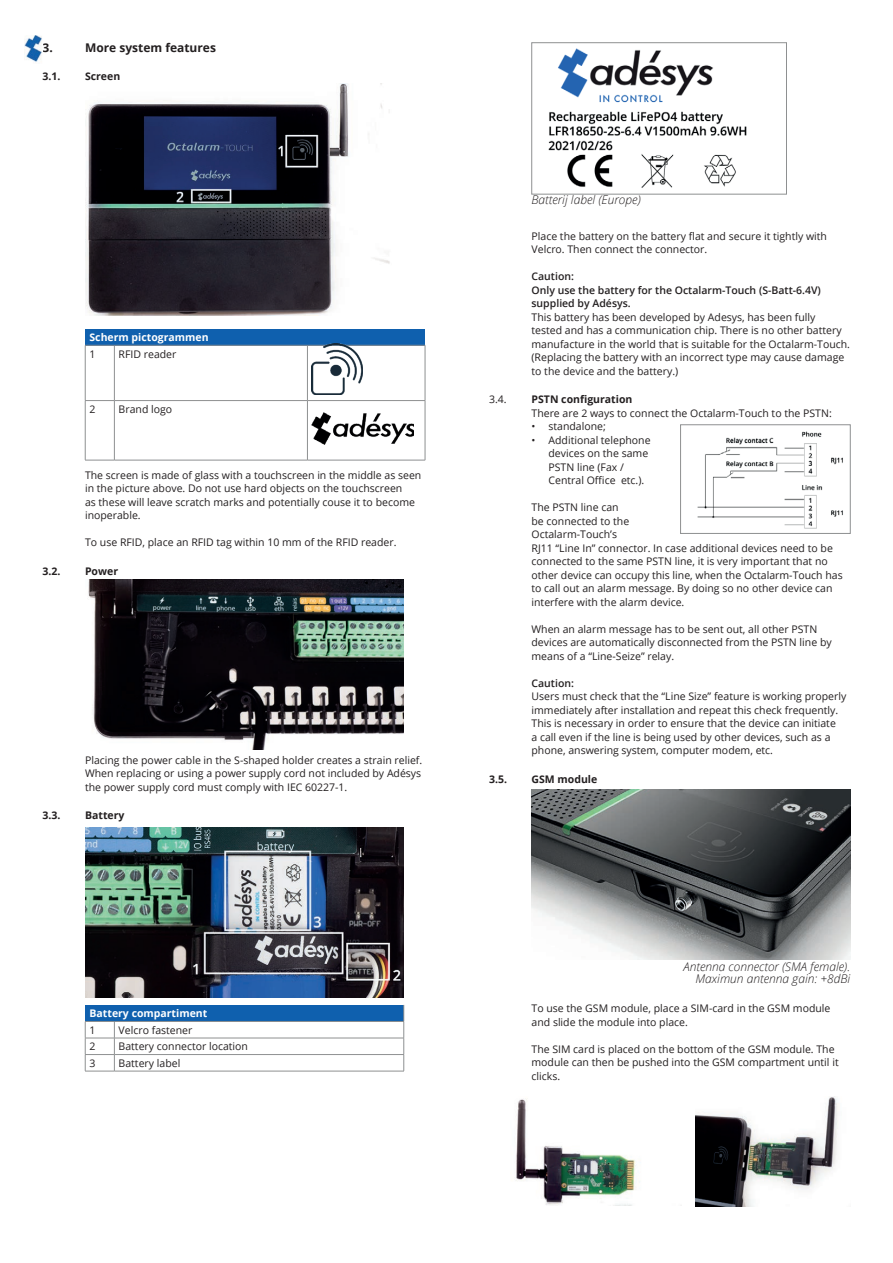
<style>
.page{position:relative;width:893px;height:1263px;background:#fff}
.page>*{position:absolute;margin:0;border:0;box-sizing:border-box;transform-origin:0 0}
.t1{font:italic 300 12px/12px "Open Sans";color:#231f20;text-align:right}
.t2{font:700 12px "Open Sans";color:#231f20}
.t3{font:10.5px/13.5px "Open Sans";color:#231f20}
.t4{font:600 10.5px/13.5px "Open Sans";color:#231f20}
.t5{font:700 10.5px "Open Sans";color:#231f20}
.t6{font:700 10.5px "Open Sans";color:#fff}
</style>
<div class="page">
<div style="left:85px;top:329px;width:340px;height:16px;background:#0f60ae"></div>
<svg style="left:86px;top:345px;width:28px;height:1px"></svg>
<hr style="left:85px;top:345px;width:1px;height:55px;background:#8e9091">
<hr style="left:114px;top:345px;width:193px;height:1px;background:#8e9091">
<hr style="left:114px;top:345px;width:1px;height:55px;background:#8e9091">
<hr style="left:307px;top:345px;width:118px;height:1px;background:#8e9091">
<hr style="left:307px;top:345px;width:1px;height:55px;background:#8e9091">
<hr style="left:425px;top:345px;width:1px;height:55px;background:#8e9091">
<svg style="left:85px;top:400px;width:29px;height:1px"></svg>
<hr style="left:85px;top:401px;width:1px;height:59px;background:#8e9091">
<hr style="left:114px;top:400px;width:193px;height:1px;background:#8e9091">
<hr style="left:114px;top:401px;width:1px;height:59px;background:#8e9091">
<hr style="left:307px;top:400px;width:118px;height:1px;background:#8e9091">
<hr style="left:307px;top:401px;width:1px;height:59px;background:#8e9091">
<hr style="left:425px;top:401px;width:1px;height:59px;background:#8e9091">
<svg style="left:85px;top:460px;width:29px;height:1px"></svg>
<hr style="left:114px;top:460px;width:193px;height:1px;background:#8e9091">
<hr style="left:307px;top:460px;width:118px;height:1px;background:#8e9091">
<img style="left:312px;top:412px;width:102px;height:32px">
<div style="left:85px;top:1005px;width:319px;height:16px;background:#0f60ae"></div>
<hr style="left:114px;top:1021px;width:290px;height:1px;background:#8e9091">
<hr style="left:114px;top:1038px;width:290px;height:1px;background:#8e9091">
<hr style="left:114px;top:1054px;width:290px;height:1px;background:#8e9091">
<svg style="left:403px;top:1005px;width:1px;height:66px"></svg>
<svg style="left:85px;top:1021px;width:30px;height:51px"></svg>
<hr style="left:114px;top:1071px;width:290px;height:1px;background:#8e9091">
<img style="left:24px;top:35px;width:18px;height:28px">
<img style="left:85px;top:84px;width:305px;height:232px">
<img style="left:312px;top:344px;width:51px;height:51px">
<img style="left:88px;top:580px;width:316px;height:170px">
<img style="left:85px;top:827px;width:319px;height:170px">
<img style="left:548px;top:48px;width:199px;height:140px">
<div style="left:531px;top:43px;width:256px;height:151px;border:1px solid #8e9091"></div>
<img style="left:697px;top:431px;width:146px;height:98px">
<div style="left:680px;top:425px;width:170px;height:109px;border:1px solid #8e9091"></div>
<img style="left:531px;top:789px;width:319px;height:170px">
<img style="left:516px;top:1099px;width:124px;height:106px">
<img style="left:695px;top:1096px;width:143px;height:110px">
<p class="t2" style="left:43px;top:39px;width:12px">3.</p>
<p class="t2" style="left:85px;top:39px;width:132px">More system features</p>
<p class="t5" style="left:43px;top:69px;width:19px">3.1.</p>
<p class="t5" style="left:85px;top:69px;width:37px">Screen</p>
<p class="t6" style="left:89px;top:330px;width:121px">Scherm pictogrammen</p>
<p class="t3" style="left:89px;top:347px;width:8px">1</p>
<p class="t3" style="left:119px;top:347px;width:59px">RFID reader</p>
<p class="t3" style="left:89px;top:402px;width:8px">2</p>
<p class="t3" style="left:119px;top:402px;width:55px">Brand logo</p>
<p class="t3" style="left:85px;top:468px;width:338px">The screen is made of glass with a touchscreen in the middle as seen in the picture above. Do not use hard objects on the touchscreen<br>as these will leave scratch marks and potentially couse it to become inoperable.</p>
<p class="t3" style="left:85px;top:535px;width:313px">To use RFID, place an RFID tag within 10 mm of the RFID reader.</p>
<p class="t5" style="left:43px;top:564px;width:19px">3.2.</p>
<p class="t5" style="left:85px;top:564px;width:35px">Power</p>
<p class="t3" style="left:85px;top:753px;width:339px;text-align:justify">Placing the power cable in the S-shaped holder creates a strain relief.<br>When replacing or using a power supply cord not included by Adésys the power supply cord must comply with IEC 60227-1.</p>
<p class="t5" style="left:43px;top:808px;width:19px">3.3.</p>
<p class="t5" style="left:85px;top:808px;width:41px">Battery</p>
<p class="t6" style="left:89px;top:1006px;width:119px">Battery compartiment</p>
<p class="t3" style="left:89px;top:1023px;width:8px">1</p>
<p class="t3" style="left:119px;top:1023px;width:75px">Velcro fastener</p>
<p class="t3" style="left:89px;top:1039px;width:8px">2</p>
<p class="t3" style="left:119px;top:1039px;width:131px">Battery connector location</p>
<p class="t3" style="left:89px;top:1056px;width:8px">3</p>
<p class="t3" style="left:119px;top:1056px;width:63px">Battery label</p>
<p class="t1" style="left:531px;top:193px;width:111px">Batterij label (Europe)</p>
<p class="t3" style="left:531px;top:229px;width:297px">Place the battery on the battery flat and secure it tightly with<br>Velcro. Then connect the connector.</p>
<p class="t4" style="left:531px;top:269px;width:291px">Caution:<br>Only use the battery for the Octalarm-Touch (S-Batt-6.4V) supplied by Adésys.</p>
<p class="t3" style="left:531px;top:310px;width:320px">This battery has been developed by Adesys, has been fully<br>tested and has a communication chip. There is no other battery manufacture in the world that is suitable for the Octalarm-Touch. (Replacing the battery with an incorrect type may cause damage to the device and the battery.)</p>
<p class="t3" style="left:489px;top:392px;width:19px">3.4.</p>
<p class="t5" style="left:531px;top:392px;width:102px">PSTN configuration</p>
<p class="t3" style="left:531px;top:406px;width:302px">There are 2 ways to connect the Octalarm-Touch to the PSTN:</p>
<p class="t3" style="left:531px;top:419px;width:76px">• standalone;</p>
<p class="t3" style="left:549px;top:433px;width:104px;text-indent:-17px">• Additional telephone devices on the same<br>PSTN line (Fax /<br>Central Office etc.).</p>
<p class="t3" style="left:531px;top:500px;width:313px">The PSTN line can<br>be connected to the<br>Octalarm-Touch’s<br>RJ11 “Line In” connector. In case additional devices need to be connected to the same PSTN line, it is very important that no other device can occupy this line, when the Octalarm-Touch has to call out an alarm message. By doing so no other device can interfere with the alarm device.</p>
<p class="t3" style="left:531px;top:622px;width:302px">When an alarm message has to be sent out, all other PSTN devices are automatically disconnected from the PSTN line by means of a “Line-Seize” relay.</p>
<p class="t4" style="left:531px;top:676px;width:44px">Caution:</p>
<p class="t3" style="left:531px;top:689px;width:316px">Users must check that the “Line Size” feature is working properly immediately after installation and repeat this check frequently.<br>This is necessary in order to ensure that the device can initiate<br>a call even if the line is being used by other devices, such as a phone, answering system, computer modem, etc.</p>
<p class="t5" style="left:489px;top:771px;width:19px">3.5.</p>
<p class="t5" style="left:531px;top:771px;width:67px">GSM module</p>
<p class="t1" style="left:683px;top:960px;width:168px">Antenna connector (SMA female).<br>Maximun antenna gain: +8dBi</p>
<p class="t3" style="left:531px;top:1001px;width:300px">To use the GSM module, place a SIM-card in the GSM module and slide the module into place.</p>
<p class="t3" style="left:531px;top:1042px;width:309px">The SIM card is placed on the bottom of the GSM module. The module can then be pushed into the GSM compartment until it clicks.</p>
</div>
